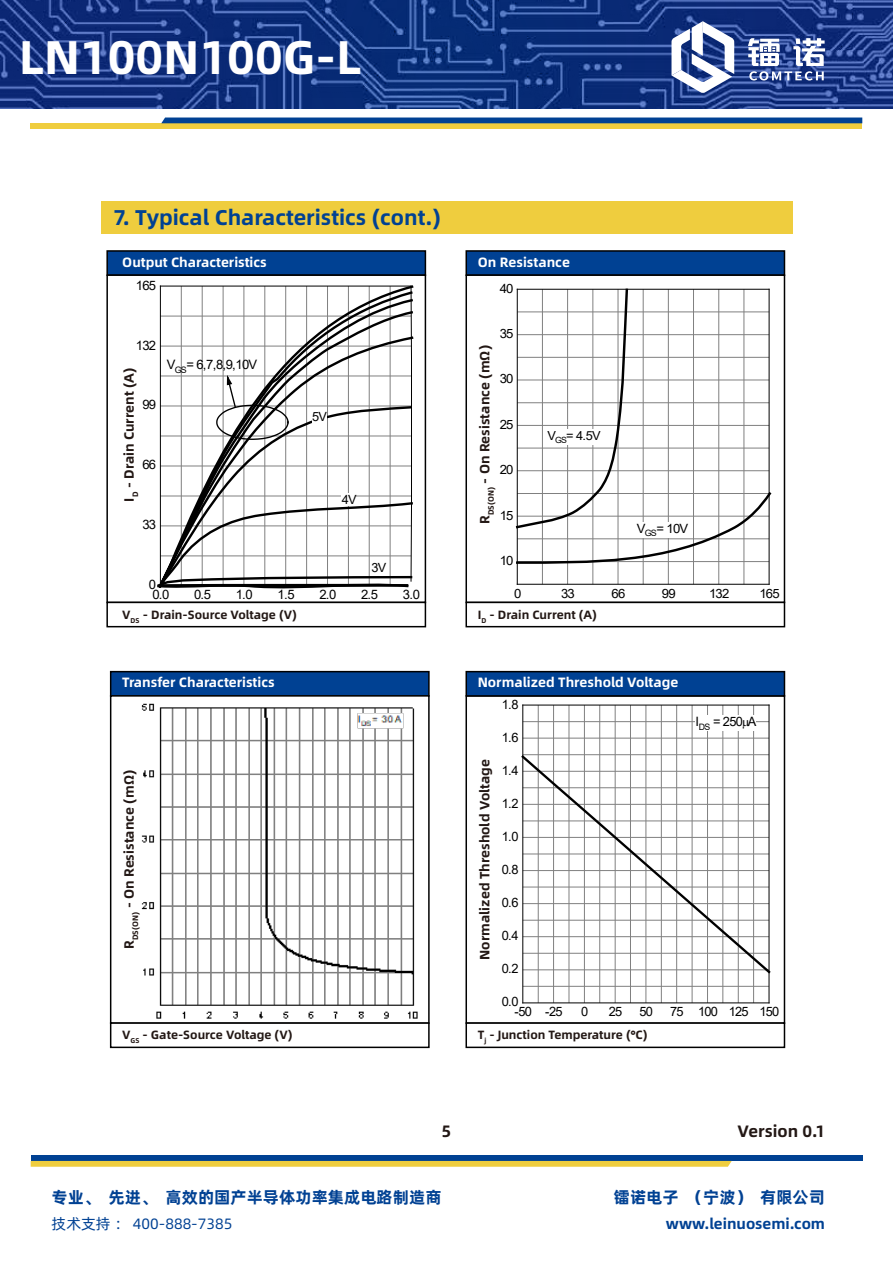
<style>
.page{position:relative;width:893px;height:1263px;background:#fff}
.page>*{position:absolute;margin:0;border:0;box-sizing:border-box;transform-origin:0 0}
.t1{font:47.25px "Alibaba Pu Hui Ti B";color:#fff}
.t2{font:21.3px "Alibaba Pu Hui Ti B";color:#004193}
.t3{font:16.5px "Alibaba Pu Hui Ti B";color:#004193}
.t4{font:16.5px "Alibaba Pu Hui Ti B";color:#231815}
.t5{font:15px "Alibaba Pu Hui Ti B";color:#004193}
.t6{font:15px "Alibaba Pu Hui Ti R";color:#004193}
.t7{font:13.5px "Alibaba Pu Hui Ti B";color:#231815}
.t8{font:13.5px "Alibaba Pu Hui Ti B";color:#fff}
.t9{font:13.05px "Arial";letter-spacing:-.06em;color:#000}
.t10{font:12.9px "Arial";letter-spacing:-.06em;color:#000}
.t11{font:12.75px "Arial";letter-spacing:-.06em;color:#000}
.t12{font:12.45px "Arial";color:#000}
.t13{font:12px "Alibaba Pu Hui Ti B";color:#231815}
</style>
<div class="page">
<div style="left:101px;top:201px;width:691px;height:32px;background:#efcd3e"></div>
<div style="left:110px;top:671px;width:320px;height:26px;background:#004193;border:2px solid #000"></div>
<div style="left:110px;top:695px;width:320px;height:329px;background:#fff;border:2px solid #000"></div>
<div style="left:110px;top:1022px;width:320px;height:26px;background:#fff;border:2px solid #000"></div>
<div style="left:106px;top:250px;width:320px;height:26px;background:#004193;border:2px solid #000"></div>
<div style="left:106px;top:274px;width:320px;height:329px;background:#fff;border:2px solid #000"></div>
<div style="left:106px;top:602px;width:320px;height:25px;background:#fff;border:2px solid #000"></div>
<div style="left:465px;top:250px;width:320px;height:26px;background:#004193;border:2px solid #000"></div>
<div style="left:465px;top:274px;width:320px;height:329px;background:#fff;border:2px solid #000"></div>
<div style="left:465px;top:602px;width:320px;height:25px;background:#fff;border:2px solid #000"></div>
<div style="left:465px;top:695px;width:320px;height:329px;background:#fff;border:2px solid #000"></div>
<div style="left:465px;top:671px;width:320px;height:26px;background:#004193;border:2px solid #000"></div>
<div style="left:465px;top:1022px;width:320px;height:26px;background:#fff;border:2px solid #000"></div>
<div style="left:31px;top:1155px;width:831px;height:6px;background:#004193"></div>
<svg style="left:31px;top:1161px;width:701px;height:6px;background:#efcf46"></svg>
<svg style="left:0;top:0;width:893px;height:108px;background:#183884"></svg>
<div style="left:31px;top:123px;width:831px;height:6px;background:#efcd3e"></div>
<div style="left:161px;top:118px;width:701px;height:5px;background:#004193"></div>
<svg style="left:671px;top:21px;width:63px;height:72px"></svg>
<svg style="left:748px;top:38px;width:77px;height:43px"></svg>
<svg style="left:157px;top:286px;width:257px;height:303px"></svg>
<div style="left:371px;top:561px;width:15px;height:13px;background:#fff"></div>
<div style="left:312px;top:410px;width:14px;height:13px;background:#fff"></div>
<div style="left:342px;top:493px;width:14px;height:13px;background:#fff"></div>
<hr style="left:542px;top:289px;width:1px;height:295px;background:#808080">
<hr style="left:593px;top:289px;width:1px;height:295px;background:#808080">
<hr style="left:643px;top:289px;width:1px;height:295px;background:#808080">
<hr style="left:693px;top:289px;width:1px;height:295px;background:#808080">
<hr style="left:744px;top:289px;width:1px;height:295px;background:#808080">
<hr style="left:567px;top:289px;width:1px;height:295px;background:#808080">
<hr style="left:618px;top:289px;width:1px;height:295px;background:#808080">
<hr style="left:668px;top:289px;width:1px;height:295px;background:#808080">
<hr style="left:718px;top:289px;width:1px;height:295px;background:#808080">
<hr style="left:517px;top:584px;width:252px;height:1px;background:#000">
<hr style="left:517px;top:289px;width:1px;height:295px;background:#000">
<hr style="left:769px;top:289px;width:1px;height:295px;background:#000">
<svg style="left:515px;top:288px;width:257px;height:277px"></svg>
<div style="left:547px;top:430px;width:53px;height:15px;background:#fff"></div>
<div style="left:637px;top:522px;width:50px;height:16px;background:#fff"></div>
<hr style="left:538px;top:705px;width:1px;height:298px;background:#808080">
<hr style="left:569px;top:705px;width:1px;height:298px;background:#808080">
<hr style="left:599px;top:705px;width:1px;height:298px;background:#808080">
<hr style="left:630px;top:705px;width:1px;height:298px;background:#808080">
<hr style="left:661px;top:705px;width:1px;height:298px;background:#808080">
<hr style="left:692px;top:705px;width:1px;height:298px;background:#808080">
<hr style="left:723px;top:705px;width:1px;height:298px;background:#808080">
<hr style="left:753px;top:705px;width:1px;height:298px;background:#808080">
<hr style="left:523px;top:986px;width:246px;height:1px;background:#808080">
<hr style="left:523px;top:721px;width:246px;height:1px;background:#808080">
<hr style="left:553px;top:705px;width:1px;height:298px;background:#808080">
<hr style="left:584px;top:705px;width:1px;height:298px;background:#808080">
<hr style="left:615px;top:705px;width:1px;height:298px;background:#808080">
<hr style="left:646px;top:705px;width:1px;height:298px;background:#808080">
<hr style="left:676px;top:705px;width:1px;height:298px;background:#808080">
<hr style="left:707px;top:705px;width:1px;height:298px;background:#808080">
<hr style="left:738px;top:705px;width:1px;height:298px;background:#808080">
<hr style="left:523px;top:738px;width:246px;height:1px;background:#808080">
<hr style="left:523px;top:1003px;width:246px;height:1px;background:#000">
<hr style="left:523px;top:705px;width:246px;height:1px;background:#000">
<hr style="left:523px;top:705px;width:1px;height:298px;background:#000">
<hr style="left:769px;top:705px;width:1px;height:298px;background:#000">
<svg style="left:521px;top:753px;width:250px;height:222px"></svg>
<div style="left:695px;top:715px;width:61px;height:16px;background:#fff"></div>
<img style="left:131px;top:694px;width:294px;height:331px">
<h1 class="t1" style="left:19px;top:20px;width:344px">LN100N100G-L</h1>
<h2 class="t2" style="left:114px;top:200px;width:329px">7. Typical Characteristics (cont.)</h2>
<p class="t8" style="left:122px;top:252px;width:146px">Output Characteristics</p>
<p class="t9" style="left:136px;top:276px;width:22px">165</p>
<p class="t9" style="left:136px;top:336px;width:22px">132</p>
<p class="t7" style="left:118px;top:502px;width:136px;rotate:-90deg">I<sub>D</sub> - Drain Current (A)</p>
<p class="t9" style="left:142px;top:396px;width:15px">99</p>
<p class="t9" style="left:142px;top:456px;width:15px">66</p>
<p class="t9" style="left:142px;top:516px;width:15px">33</p>
<p class="t9" style="left:167px;top:355px;width:92px">V<sub>GS</sub>= 6,7,8,9,10V</p>
<p class="t11" style="left:312px;top:407px;width:16px">5V</p>
<p class="t11" style="left:342px;top:490px;width:16px">4V</p>
<p class="t11" style="left:372px;top:559px;width:16px">3V</p>
<p class="t9" style="left:149px;top:576px;width:9px">0</p>
<p class="t9" style="left:152px;top:586px;width:19px">0.0</p>
<p class="t9" style="left:194px;top:586px;width:19px">0.5</p>
<p class="t9" style="left:236px;top:586px;width:19px">1.0</p>
<p class="t9" style="left:278px;top:586px;width:19px">1.5</p>
<p class="t9" style="left:319px;top:586px;width:19px">2.0</p>
<p class="t9" style="left:361px;top:586px;width:19px">2.5</p>
<p class="t9" style="left:403px;top:586px;width:19px">3.0</p>
<p class="t8" style="left:478px;top:252px;width:94px">On Resistance</p>
<p class="t11" style="left:500px;top:279px;width:15px">40</p>
<p class="t11" style="left:500px;top:325px;width:15px">35</p>
<p class="t7" style="left:474px;top:524px;width:180px;rotate:-90deg">R<sub>DS(ON)</sub> - On Resistance (mΩ)</p>
<p class="t11" style="left:500px;top:370px;width:15px">30</p>
<p class="t11" style="left:500px;top:416px;width:15px">25</p>
<p class="t11" style="left:500px;top:461px;width:15px">20</p>
<p class="t11" style="left:500px;top:506px;width:15px">15</p>
<p class="t11" style="left:500px;top:552px;width:15px">10</p>
<p class="t12" style="left:547px;top:427px;width:55px">V<sub>GS</sub>= 4.5V</p>
<p class="t11" style="left:637px;top:519px;width:53px">V<sub>GS</sub>= 10V</p>
<p class="t11" style="left:514px;top:584px;width:9px">0</p>
<p class="t11" style="left:561px;top:584px;width:15px">33</p>
<p class="t11" style="left:611px;top:584px;width:15px">66</p>
<p class="t11" style="left:662px;top:584px;width:15px">99</p>
<p class="t11" style="left:709px;top:584px;width:22px">132</p>
<p class="t11" style="left:759px;top:584px;width:22px">165</p>
<p class="t13" style="left:122px;top:605px;width:176px">V<sub>DS</sub> - Drain-Source Voltage (V)</p>
<p class="t13" style="left:478px;top:605px;width:121px">I<sub>D</sub> - Drain Current (A)</p>
<p class="t8" style="left:122px;top:672px;width:154px">Transfer Characteristics</p>
<p class="t8" style="left:478px;top:672px;width:202px">Normalized Threshold Voltage</p>
<p class="t10" style="left:502px;top:695px;width:18px">1.8</p>
<p class="t10" style="left:502px;top:728px;width:18px">1.6</p>
<p class="t7" style="left:118px;top:949px;width:180px;rotate:-90deg">R<sub>DS(ON)</sub> - On Resistance (mΩ)</p>
<p class="t7" style="left:474px;top:960px;width:202px;rotate:-90deg">Normalized Threshold Voltage</p>
<p class="t10" style="left:502px;top:761px;width:18px">1.4</p>
<p class="t10" style="left:502px;top:794px;width:18px">1.2</p>
<p class="t10" style="left:502px;top:827px;width:18px">1.0</p>
<p class="t10" style="left:502px;top:861px;width:18px">0.8</p>
<p class="t10" style="left:502px;top:894px;width:18px">0.6</p>
<p class="t10" style="left:502px;top:927px;width:18px">0.4</p>
<p class="t10" style="left:502px;top:960px;width:18px">0.2</p>
<p class="t10" style="left:695px;top:713px;width:62px">I<sub>DS</sub> = 250 A</p>
<p class="t10" style="left:502px;top:993px;width:18px">0.0</p>
<p class="t10" style="left:515px;top:1003px;width:50px">-50 -25</p>
<p class="t10" style="left:581px;top:1003px;width:9px">0</p>
<p class="t10" style="left:609px;top:1003px;width:15px">25</p>
<p class="t10" style="left:639px;top:1003px;width:15px">50</p>
<p class="t10" style="left:670px;top:1003px;width:111px">75 100 125 150</p>
<p class="t13" style="left:122px;top:1025px;width:172px">V<sub>GS</sub> - Gate-Source Voltage (V)</p>
<p class="t13" style="left:478px;top:1025px;width:171px">T<sub>j</sub> - Junction Temperature (°C)</p>
<h3 class="t4" style="left:442px;top:1118px;width:11px">5</h3>
<h3 class="t4" style="left:737px;top:1118px;width:89px">Version 0.1</h3>
<h3 class="t3" style="left:52px;top:1184px;width:391px">专业、先进、高效的国产半导体功率集成电路制造商</h3>
<h3 class="t3" style="left:614px;top:1184px;width:213px">镭诺电子（宁波）有限公司</h3>
<p class="t6" style="left:52px;top:1213px;width:182px">技术支持： 400-888-7385</p>
<p class="t5" style="left:666px;top:1212px;width:161px">www.leinuosemi.com</p>
</div>
